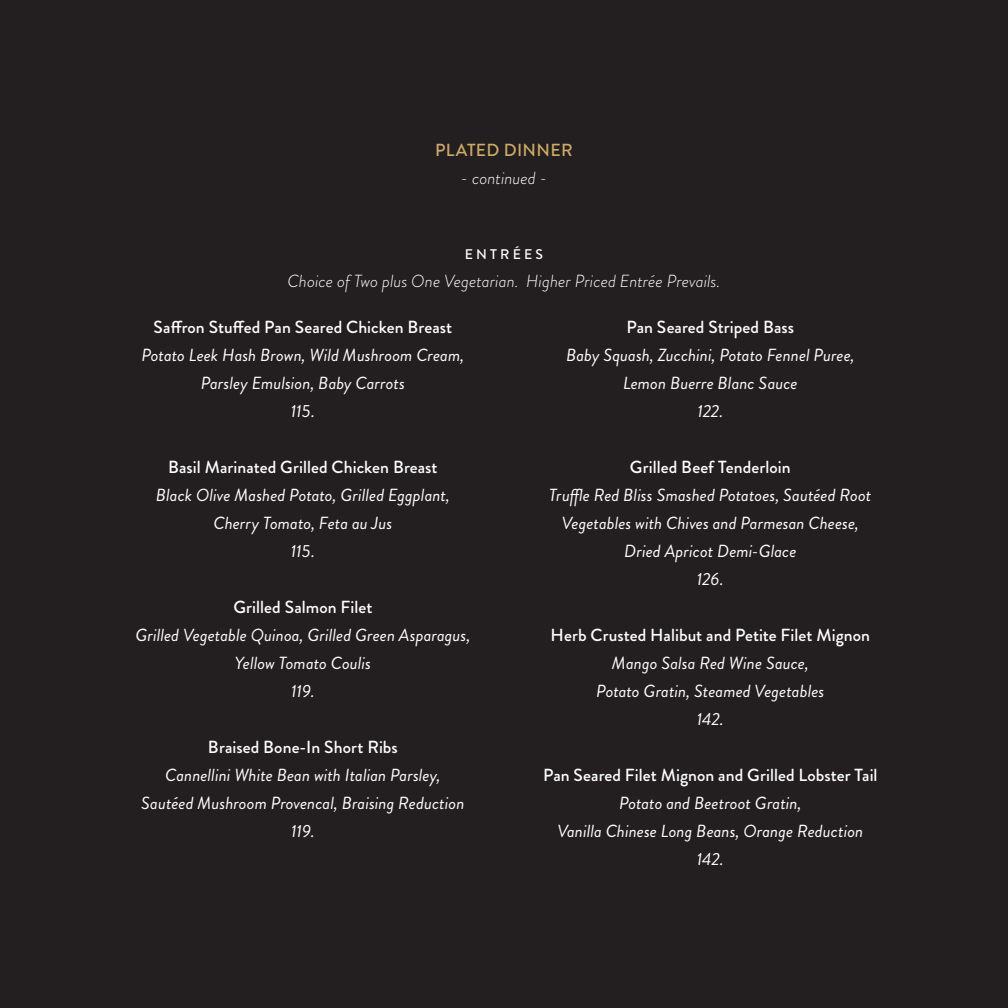
<style>
.page{position:relative;width:1008px;height:1008px;background:#231f20}
.page>*{position:absolute;margin:0;border:0;box-sizing:border-box;transform-origin:0 0}
.t1{font:italic 17.5px/28px "Brandon Grotesque";letter-spacing:.005em;color:#fff;text-align:center}
.t2{font:500 17.5px "Brandon Grotesque";letter-spacing:.005em;color:#fff}
.t3{font:italic 300 17.5px "Brandon Grotesque";letter-spacing:.005em;color:#fff}
.t4{font:500 17.5px "Brandon Grotesque";letter-spacing:.02em;color:#cdac61}
.t5{font:500 14px "Brandon Grotesque";letter-spacing:.23em;color:#fff}
</style>
<div class="page">
<p class="t4" style="left:435px;top:137px;width:139px">PLATED DINNER</p>
<p class="t3" style="left:460px;top:166px;width:89px">- continued -</p>
<p class="t5" style="left:465px;top:245px;width:80px">ENTRÉES</p>
<p class="t3" style="left:287px;top:270px;width:435px">Choice of Two plus One Vegetarian. Higher Priced Entrée Prevails.</p>
<p class="t2" style="left:154px;top:315px;width:300px">Saffron Stuffed Pan Seared Chicken Breast</p>
<p class="t1" style="left:142px;top:341px;width:324px">Potato Leek Hash Brown, Wild Mushroom Cream,<br>Parsley Emulsion, Baby Carrots<br>115.</p>
<p class="t2" style="left:168px;top:455px;width:271px">Basil Marinated Grilled Chicken Breast</p>
<p class="t1" style="left:156px;top:481px;width:296px">Black Olive Mashed Potato, Grilled Eggplant,<br>Cherry Tomato, Feta au Jus<br>115.</p>
<p class="t2" style="left:233px;top:595px;width:141px">Grilled Salmon Filet</p>
<p class="t1" style="left:135px;top:621px;width:337px">Grilled Vegetable Quinoa, Grilled Green Asparagus,<br>Yellow Tomato Coulis<br>119.</p>
<p class="t2" style="left:208px;top:735px;width:191px">Braised Bone-In Short Ribs</p>
<p class="t1" style="left:141px;top:761px;width:325px">Cannellini White Bean with Italian Parsley,<br>Sautéed Mushroom Provencal, Braising Reduction<br>119.</p>
<p class="t2" style="left:627px;top:315px;width:169px">Pan Seared Striped Bass</p>
<p class="t1" style="left:566px;top:341px;width:290px">Baby Squash, Zucchini, Potato Fennel Puree,<br>Lemon Buerre Blanc Sauce<br>122.</p>
<p class="t2" style="left:630px;top:455px;width:162px">Grilled Beef Tenderloin</p>
<p class="t1" style="left:549px;top:481px;width:324px">Truffle Red Bliss Smashed Potatoes, Sautéed Root<br>Vegetables with Chives and Parmesan Cheese,<br>Dried Apricot Demi-Glace<br>126.</p>
<p class="t2" style="left:551px;top:623px;width:321px">Herb Crusted Halibut and Petite Filet Mignon</p>
<p class="t1" style="left:596px;top:649px;width:230px">Mango Salsa Red Wine Sauce,<br>Potato Gratin, Steamed Vegetables<br>142.</p>
<p class="t2" style="left:543px;top:763px;width:336px">Pan Seared Filet Mignon and Grilled Lobster Tail</p>
<p class="t1" style="left:557px;top:789px;width:307px">Potato and Beetroot Gratin,<br>Vanilla Chinese Long Beans, Orange Reduction<br>142.</p>
</div>
